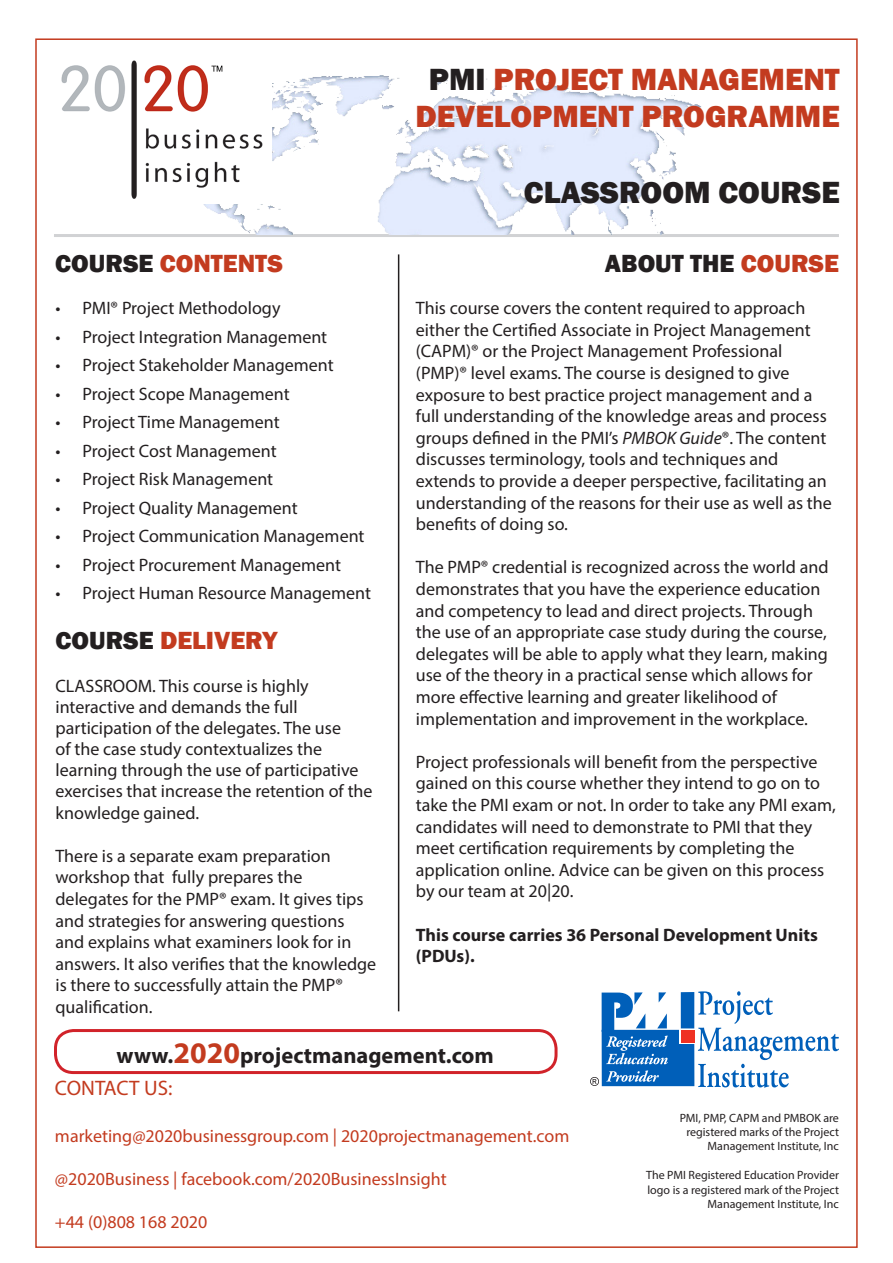
<style>
.page{position:relative;width:893px;height:1263px;background:#fff}
.page>*{position:absolute;margin:0;border:0;box-sizing:border-box;transform-origin:0 0}
.t1{font:800 31.5px/37.8px "Franklin Gothic";color:#c33b1f;text-align:center}
.t2{font:800 31.5px "Franklin Gothic";color:#231f20}
.t3{font:800 25.5px "Franklin Gothic";color:#c33b1f}
.t4{font:800 25.5px "Franklin Gothic";color:#231f20}
.t5{font:700 22.5px "Myriad Pro";color:#231f20}
.t6{font:21px "Myriad Pro";color:#c33b1f}
.t7{font:18px/21.6px "Myriad Pro";color:#231f20}
.t8{font:18px "Myriad Pro";color:#c33b1f}
.t9{font:700 18px/21.6px "Myriad Pro";color:#231f20}
.t10{font:12px/14.4px "Myriad Pro";color:#231f20;text-align:right}
.s1{color:#231f20}
.s2{color:#c33b1f}
.s3{font-style:italic}
.s4{font-size:30px;color:#c33b1f}
</style>
<div class="page">
<hr style="left:398px;top:254px;width:1px;height:757px;background:#231f20">
<hr style="left:54px;top:234px;width:785px;height:3px;background:#d1d2d4">
<div style="left:54px;top:1029px;width:503px;height:45px;border:3px solid #d1232a;border-radius:18px"></div>
<img style="left:203px;top:75px;width:498px;height:159px">
<img style="left:61px;top:60px;width:210px;height:144px">
<div style="left:602px;top:1030px;width:92px;height:56px;background:#005fb9"></div>
<div style="left:681px;top:992px;width:13px;height:36px;background:#005fb9"></div>
<svg style="left:680px;top:1030px;width:15px;height:14px"></svg>
<div style="left:681px;top:1030px;width:13px;height:13px;background:#ef3122"></div>
<svg style="left:698px;top:991px;width:141px;height:97px"></svg>
<svg style="left:602px;top:992px;width:66px;height:72px"></svg>
<svg style="left:606px;top:1070px;width:53px;height:12px"></svg>
<svg style="left:590px;top:1077px;width:9px;height:9px"></svg>
<p class="t1" style="left:415px;top:60px;width:426px"><span class="s1">PMI</span> PROJECT MANAGEMENT<br>DEVELOPMENT PROGRAMME</p>
<p class="t2" style="left:524px;top:172px;width:317px">CLASSROOM COURSE</p>
<p class="t3" style="left:55px;top:247px;width:229px"><span class="s1">COURSE</span> CONTENTS</p>
<p class="t4" style="left:605px;top:247px;width:235px">ABOUT THE <span class="s2">COURSE</span></p>
<p class="t7" style="left:56px;top:297px;width:226px">• PMI® Project Methodology</p>
<p class="t7" style="left:56px;top:326px;width:273px">• Project Integration Management</p>
<p class="t7" style="left:56px;top:354px;width:280px">• Project Stakeholder Management</p>
<p class="t7" style="left:56px;top:383px;width:236px">• Project Scope Management</p>
<p class="t7" style="left:56px;top:411px;width:226px">• Project Time Management</p>
<p class="t7" style="left:56px;top:440px;width:223px">• Project Cost Management</p>
<p class="t7" style="left:56px;top:468px;width:219px">• Project Risk Management</p>
<p class="t7" style="left:56px;top:497px;width:244px">• Project Quality Management</p>
<p class="t7" style="left:56px;top:525px;width:311px">• Project Communication Management</p>
<p class="t7" style="left:56px;top:554px;width:287px">• Project Procurement Management</p>
<p class="t7" style="left:56px;top:582px;width:317px">• Project Human Resource Management</p>
<p class="t3" style="left:56px;top:624px;width:223px"><span class="s1">COURSE</span> DELIVERY</p>
<p class="t7" style="left:56px;top:675px;width:319px;line-height:21.1px">CLASSROOM. This course is highly interactive and demands the full participation of the delegates. The use<br>of the case study contextualizes the learning through the use of participative exercises that increase the retention of the knowledge gained.</p>
<p class="t7" style="left:56px;top:845px;width:322px">There is a separate exam preparation workshop that fully prepares the delegates for the PMP® exam. It gives tips and strategies for answering questions and explains what examiners look for in answers. It also verifies that the knowledge is there to successfully attain the PMP® qualification.</p>
<p class="t7" style="left:416px;top:297px;width:417px">This course covers the content required to approach either the Certified Associate in Project Management (CAPM)® or the Project Management Professional (PMP)® level exams. The course is designed to give exposure to best practice project management and a full understanding of the knowledge areas and process groups defined in the PMI’s <span class="s3">PMBOK Guide</span>®. The content discusses terminology, tools and techniques and extends to provide a deeper perspective, facilitating an understanding of the reasons for their use as well as the benefits of doing so.</p>
<p class="t7" style="left:416px;top:556px;width:414px">The PMP® credential is recognized across the world and demonstrates that you have the experience education and competency to lead and direct projects. Through the use of an appropriate case study during the course, delegates will be able to apply what they learn, making use of the theory in a practical sense which allows for more effective learning and greater likelihood of implementation and improvement in the workplace.</p>
<p class="t7" style="left:416px;top:751px;width:421px">Project professionals will benefit from the perspective gained on this course whether they intend to go on to take the PMI exam or not. In order to take any PMI exam, candidates will need to demonstrate to PMI that they meet certification requirements by completing the application online. Advice can be given on this process by our team at 20|20.</p>
<p class="t9" style="left:416px;top:923px;width:403px">This course carries 36 Personal Development Units (PDUs).</p>
<p class="t5" style="left:117px;top:1040px;width:379px">www.<span class="s4">2020</span>projectmanagement.com</p>
<p class="t6" style="left:55px;top:1075px;width:119px">CONTACT US:</p>
<p class="t8" style="left:55px;top:1124px;width:516px">marketing@2020businessgroup.com | 2020projectmanagement.com</p>
<p class="t8" style="left:55px;top:1167px;width:393px">@2020Business | facebook.com/2020BusinessInsight</p>
<p class="t8" style="left:55px;top:1211px;width:154px">+44 (0)808 168 2020</p>
<p class="t10" style="left:680px;top:1110px;width:161px">PMI, PMP, CAPM and PMBOK are registered marks of the Project<br>Management Institute, Inc</p>
<p class="t10" style="left:646px;top:1168px;width:194px">The PMI Registered Education Provider logo is a registered mark of the Project<br>Management Institute, Inc</p>
</div>
